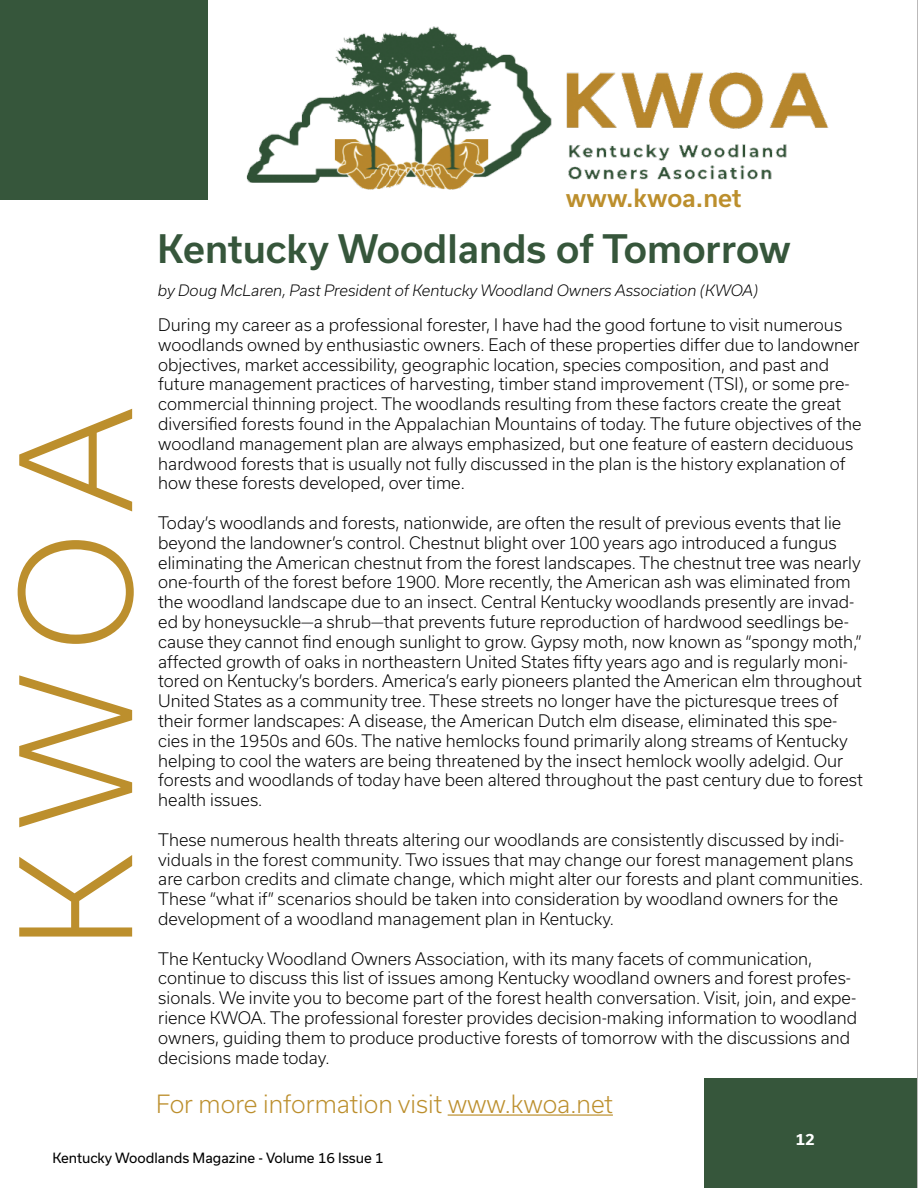
<style>
.page{position:relative;width:918px;height:1188px;background:#fff}
.page>*{position:absolute;margin:0;border:0;box-sizing:border-box;transform-origin:0 0}
.t1{font:300 147px "Usual";color:#bc8f2d}
.t2{font:500 37.5px "Usual";color:#36563b}
.t3{font:300 24px "Usual";color:#bc8f2d}
.t4{font:500 24px "Usual";color:#bc8f2d}
.t5{font:300 16.5px/19.8px "Usual";color:#000}
.t6{font:italic 300 15px "Usual";color:#000}
.t7{font:700 15px "Usual";color:#fff}
.t8{font:13.5px "Usual";color:#000}
</style>
<div class="page">
<div style="left:0;top:0;width:207px;height:200px;background:#36563b"></div>
<hr style="left:448px;top:1114px;width:165px;height:2px;background:#bc8f2d">
<img style="left:246px;top:26px;width:583px;height:164px">
<div style="left:704px;top:1079px;width:214px;height:109px;background:#36563b"></div>
<hr style="left:917px;top:0;width:1px;height:1188px;background:#bbb9b9">
<h3 class="t4" style="left:566px;top:184px;width:177px">www.kwoa.net</h3>
<h1 class="t1" style="left:-8px;top:950px;width:543px;rotate:-90deg">KWOA</h1>
<h2 class="t2" style="left:157px;top:227px;width:635px">Kentucky Woodlands of Tomorrow</h2>
<p class="t6" style="left:158px;top:282px;width:602px">by Doug McLaren, Past President of Kentucky Woodland Owners Association (KWOA)</p>
<p class="t5" style="left:158px;top:315px;width:705px">During my career as a professional forester, I have had the good fortune to visit numerous woodlands owned by enthusiastic owners. Each of these properties differ due to landowner objectives, market accessibility, geographic location, species composition, and past and future management practices of harvesting, timber stand improvement (TSI), or some pre&shy;commercial thinning project. The woodlands resulting from these factors create the great diversified forests found in the Appalachian Mountains of today. The future objectives of the woodland management plan are always emphasized, but one feature of eastern deciduous hardwood forests that is usually not fully discussed in the plan is the history explanation of how these forests developed, over time.</p>
<p class="t5" style="left:158px;top:513px;width:706px">Today’s woodlands and forests, nationwide, are often the result of previous events that lie beyond the landowner’s control. Chestnut blight over 100 years ago introduced a fungus eliminating the American chestnut from the forest landscapes. The chestnut tree was nearly one-fourth of the forest before 1900. More recently, the American ash was eliminated from the woodland landscape due to an insect. Central Kentucky woodlands presently are invad&shy;ed by honeysuckle—a shrub—that prevents future reproduction of hardwood seedlings be&shy;cause they cannot find enough sunlight to grow. Gypsy moth, now known as “spongy moth,” affected growth of oaks in northeastern United States fifty years ago and is regularly moni&shy;tored on Kentucky’s borders. America’s early pioneers planted the American elm throughout United States as a community tree. These streets no longer have the picturesque trees of their former landscapes: A disease, the American Dutch elm disease, eliminated this spe&shy;cies in the 1950s and 60s. The native hemlocks found primarily along streams of Kentucky helping to cool the waters are being threatened by the insect hemlock woolly adelgid. Our forests and woodlands of today have been altered throughout the past century due to forest health issues.</p>
<p class="t5" style="left:158px;top:830px;width:707px">These numerous health threats altering our woodlands are consistently discussed by indi&shy;viduals in the forest community. Two issues that may change our forest management plans are carbon credits and climate change, which might alter our forests and plant communities.<br>These “what if” scenarios should be taken into consideration by woodland owners for the development of a woodland management plan in Kentucky.</p>
<p class="t5" style="left:158px;top:948px;width:700px">The Kentucky Woodland Owners Association, with its many facets of communication, continue to discuss this list of issues among Kentucky woodland owners and forest profes&shy;sionals. We invite you to become part of the forest health conversation. Visit, join, and expe&shy;rience KWOA. The professional forester provides decision-making information to woodland owners, guiding them to produce productive forests of tomorrow with the discussions and decisions made today.</p>
<h3 class="t3" style="left:156px;top:1090px;width:458px">For more information visit www.kwoa.net</h3>
<p class="t7" style="left:795px;top:1130px;width:21px">12</p>
<p class="t8" style="left:52px;top:1150px;width:333px">Kentucky Woodlands Magazine - Volume 16 Issue 1</p>
</div>
